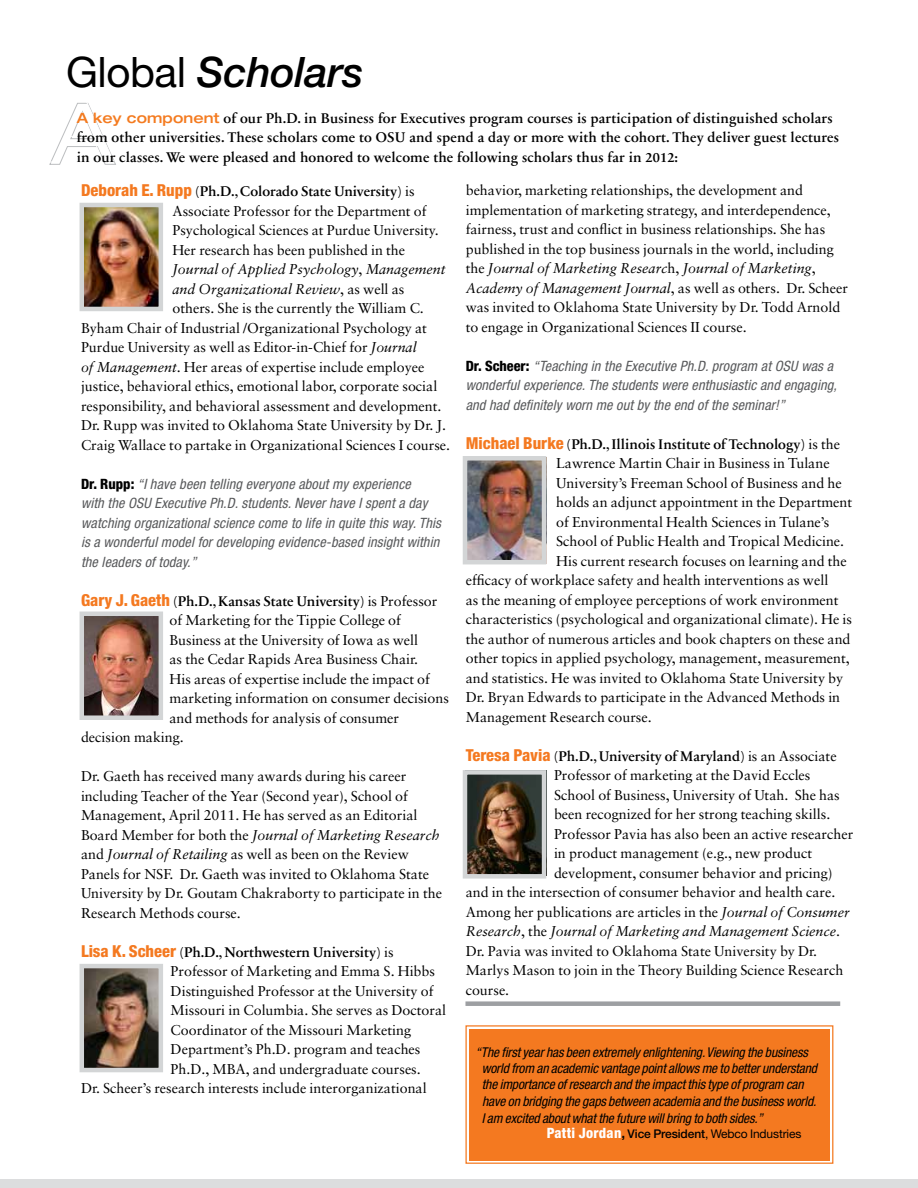
<style>
.page{position:relative;width:918px;height:1188px;background:#fff}
.page>*{position:absolute;margin:0;border:0;box-sizing:border-box;transform-origin:0 0}
.t1{font:italic 500 42px "Helvetica Neue LT Std";letter-spacing:-.01em;color:#000}
.t2{font:14.25px/19.5px "Sabon";color:#000}
.t3{font:600 14.25px/19.5px "Sabon Next LT Pro";letter-spacing:.01em;color:#000}
.t4{font:italic condensed 14.25px/19.5px "Helvetica Neue LT Std";letter-spacing:.01em;color:#58595b}
.t5{font:italic 14.25px "Sabon";color:#000}
.t6{font:italic condensed 13.5px/16.5px "Helvetica Neue LT Std";letter-spacing:-.01em;color:#000}
.t7{font:12px "Helvetica Neue LT Std";letter-spacing:-.01em;color:#000}
.s1{font-weight:400;font-style:normal}
.s2{font-family:"Helvetica Neue LT Std";font-weight:500;font-stretch:expanded;color:#f47b20}
.s3{font-family:"Helvetica Neue LT Std";font-weight:800;font-stretch:condensed;font-size:16.5px;color:#f47920}
.s4{font-family:"Sabon";font-weight:400}
.s5{font-style:normal}
.s6{font-style:italic}
.s7{font-weight:800;font-style:normal;color:#000}
.s8{font-weight:800;font-stretch:condensed;font-size:14.25px;color:#fff}
.s9{font-weight:800;font-stretch:condensed}
.s10{font-weight:500}
</style>
<div class="page">
<svg style="left:49px;top:102px;width:67px;height:63px"></svg>
<div style="left:465px;top:1001px;width:375px;height:5px;background:#9d9fa2"></div>
<div style="left:0;top:1179px;width:918px;height:9px;background:#dcddde"></div>
<img style="left:85px;top:208px;width:73px;height:98px">
<img style="left:85px;top:617px;width:73px;height:98px">
<img style="left:85px;top:969px;width:73px;height:98px">
<img style="left:468px;top:461px;width:73px;height:98px">
<img style="left:468px;top:775px;width:73px;height:99px">
<svg style="left:465px;top:1025px;width:369px;height:139px"></svg>
<div style="left:469px;top:1029px;width:361px;height:131px;border:4px solid #f47920"></div>
<div style="left:80px;top:203px;width:83px;height:108px;border:4px solid #d3d5d6"></div>
<div style="left:463px;top:456px;width:83px;height:108px;border:4px solid #d3d5d6"></div>
<div style="left:463px;top:770px;width:83px;height:109px;border:4px solid #d3d5d6"></div>
<div style="left:80px;top:612px;width:83px;height:108px;border:4px solid #d3d5d6"></div>
<div style="left:80px;top:964px;width:83px;height:108px;border:4px solid #d3d5d6"></div>
<h1 class="t1" style="left:66px;top:47px;width:299px"><span class="s1">Global</span> Scholars</h1>
<p class="t3" style="left:77px;top:108px;width:764px"><span class="s2">A key component</span> of our Ph.D. in Business for Executives program courses is participation of distinguished scholars from other universities. These scholars come to OSU and spend a day or more with the cohort. They deliver guest lectures in our classes. We were pleased and honored to welcome the following scholars thus far in 2012:</p>
<p class="t3" style="left:81px;top:181px;width:335px"><span class="s3">Deborah E. Rupp</span> (Ph.D., Colorado State University) <span class="s4">is</span></p>
<p class="t2" style="left:172px;top:201px;width:256px">Associate Professor for the Department of</p>
<p class="t2" style="left:172px;top:220px;width:268px">Psychological Sciences at Purdue University.</p>
<p class="t2" style="left:172px;top:240px;width:234px">Her research has been published in the</p>
<p class="t5" style="left:172px;top:261px;width:275px">Journal of Applied Psychology<span class="s5">,</span> Management</p>
<p class="t5" style="left:172px;top:281px;width:233px">and Organizational Review<span class="s5">, as well as</span></p>
<p class="t2" style="left:172px;top:298px;width:253px">others. She is the currently the William C.</p>
<p class="t2" style="left:81px;top:318px;width:347px">Byham Chair of Industrial /Organizational Psychology at</p>
<p class="t2" style="left:81px;top:337px;width:337px">Purdue University as well as Editor-in-Chief for <span class="s6">Journal</span></p>
<p class="t2" style="left:81px;top:357px;width:345px"><span class="s6">of Management</span>. Her areas of expertise include employee</p>
<p class="t2" style="left:81px;top:376px;width:358px">justice, behavioral ethics, emotional labor, corporate social</p>
<p class="t2" style="left:81px;top:396px;width:362px">responsibility, and behavioral assessment and development.</p>
<p class="t2" style="left:81px;top:415px;width:366px">Dr. Rupp was invited to Oklahoma State University by Dr. J.</p>
<p class="t2" style="left:81px;top:435px;width:371px">Craig Wallace to partake in Organizational Sciences I course.</p>
<p class="t4" style="left:81px;top:474px;width:362px"><span class="s7">Dr. Rupp:</span> “I have been telling everyone about my experience<br>with the OSU Executive Ph.D. students. Never have I spent a day watching organizational science come to life in quite this way. This is a wonderful model for developing evidence-based insight within the leaders of today.”</p>
<p class="t3" style="left:81px;top:591px;width:358px"><span class="s3">Gary J. Gaeth</span> (Ph.D., Kansas State University) <span class="s4">is Professor</span></p>
<p class="t2" style="left:170px;top:610px;width:233px">of Marketing for the Tippie College of</p>
<p class="t2" style="left:170px;top:630px;width:250px">Business at the University of Iowa as well</p>
<p class="t2" style="left:170px;top:649px;width:250px">as the Cedar Rapids Area Business Chair.</p>
<p class="t2" style="left:170px;top:669px;width:262px">His areas of expertise include the impact of</p>
<p class="t2" style="left:170px;top:688px;width:281px">marketing information on consumer decisions</p>
<p class="t2" style="left:170px;top:708px;width:231px">and methods for analysis of consumer</p>
<p class="t2" style="left:81px;top:727px;width:104px">decision making.</p>
<p class="t2" style="left:81px;top:766px;width:363px">Dr. Gaeth has received many awards during his career including Teacher of the Year (Second year), School of Management, April 2011. He has served as an Editorial Board Member for both the <span class="s6">Journal of Marketing Research </span>and <span class="s6">Journal of Retailing</span> as well as been on the Review Panels for NSF. Dr. Gaeth was invited to Oklahoma State University by Dr. Goutam Chakraborty to participate in the Research Methods course.</p>
<p class="t3" style="left:81px;top:942px;width:314px"><span class="s3">Lisa K. Scheer</span> (Ph.D., Northwestern University) <span class="s4">is</span></p>
<p class="t2" style="left:171px;top:961px;width:266px">Professor of Marketing and Emma S. Hibbs</p>
<p class="t2" style="left:171px;top:981px;width:264px">Distinguished Professor at the University of</p>
<p class="t2" style="left:171px;top:1000px;width:277px">Missouri in Columbia. She serves as Doctoral</p>
<p class="t2" style="left:171px;top:1020px;width:242px">Coordinator of the Missouri Marketing</p>
<p class="t2" style="left:171px;top:1039px;width:251px">Department’s Ph.D. program and teaches</p>
<p class="t2" style="left:171px;top:1059px;width:252px">Ph.D., MBA, and undergraduate courses.</p>
<p class="t2" style="left:81px;top:1078px;width:347px">Dr. Scheer’s research interests include interorganizational</p>
<p class="t2" style="left:466px;top:180px;width:384px">behavior, marketing relationships, the development and implementation of marketing strategy, and interdependence, fairness, trust and conflict in business relationships. She has published in the top business journals in the world, including the <span class="s6">Journal of Marketing Researc</span>h, <span class="s6">Journal of Marketing</span>, <span class="s6">Academy of Management Journal</span>, as well as others. Dr. Scheer was invited to Oklahoma State University by Dr. Todd Arnold to engage in Organizational Sciences II course.</p>
<p class="t4" style="left:466px;top:356px;width:373px"><span class="s7">Dr. Scheer:</span> “Teaching in the Executive Ph.D. program at OSU was a wonderful experience. The students were enthusiastic and engaging, and had definitely worn me out by the end of the seminar!”</p>
<p class="t3" style="left:466px;top:434px;width:376px"><span class="s3">Michael Burke</span> (Ph.D., Illinois Institute of Technology) <span class="s4">is the</span></p>
<p class="t2" style="left:556px;top:454px;width:275px">Lawrence Martin Chair in Business in Tulane</p>
<p class="t2" style="left:556px;top:473px;width:287px">University’s Freeman School of Business and he</p>
<p class="t2" style="left:556px;top:493px;width:298px">holds an adjunct appointment in the Department</p>
<p class="t2" style="left:556px;top:512px;width:275px">of Environmental Health Sciences in Tulane’s</p>
<p class="t2" style="left:556px;top:532px;width:290px">School of Public Health and Tropical Medicine.</p>
<p class="t2" style="left:556px;top:551px;width:292px">His current research focuses on learning and the</p>
<p class="t2" style="left:466px;top:570px;width:364px">efficacy of workplace safety and health interventions as well</p>
<p class="t2" style="left:466px;top:590px;width:374px">as the meaning of employee perceptions of work environment</p>
<p class="t2" style="left:466px;top:609px;width:388px">characteristics (psychological and organizational climate). He is</p>
<p class="t2" style="left:466px;top:629px;width:386px">the author of numerous articles and book chapters on these and</p>
<p class="t2" style="left:466px;top:648px;width:386px">other topics in applied psychology, management, measurement,</p>
<p class="t2" style="left:466px;top:668px;width:379px">and statistics. He was invited to Oklahoma State University by</p>
<p class="t2" style="left:466px;top:687px;width:376px">Dr. Bryan Edwards to participate in the Advanced Methods in</p>
<p class="t2" style="left:466px;top:707px;width:188px">Management Research course.</p>
<p class="t3" style="left:466px;top:746px;width:372px"><span class="s3">Teresa Pavia</span> (Ph.D., University of Maryland) <span class="s4">is an Associate</span></p>
<p class="t2" style="left:554px;top:766px;width:258px">Professor of marketing at the David Eccles</p>
<p class="t2" style="left:554px;top:785px;width:287px">School of Business, University of Utah. She has</p>
<p class="t2" style="left:554px;top:805px;width:278px">been recognized for her strong teaching skills.</p>
<p class="t2" style="left:554px;top:824px;width:301px">Professor Pavia has also been an active researcher</p>
<p class="t2" style="left:554px;top:844px;width:260px">in product management (e.g., new product</p>
<p class="t2" style="left:554px;top:863px;width:280px">development, consumer behavior and pricing)</p>
<p class="t2" style="left:466px;top:882px;width:371px">and in the intersection of consumer behavior and health care.</p>
<p class="t2" style="left:466px;top:902px;width:385px">Among her publications are articles in the <span class="s6">Journal of Consumer</span></p>
<p class="t5" style="left:466px;top:923px;width:376px">Research<span class="s5">, the</span> Journal of Marketing and Management Science<span class="s5">.</span></p>
<p class="t2" style="left:466px;top:941px;width:353px">Dr. Pavia was invited to Oklahoma State University by Dr.</p>
<p class="t2" style="left:466px;top:960px;width:379px">Marlys Mason to join in the Theory Building Science Research</p>
<p class="t2" style="left:466px;top:980px;width:45px">course.</p>
<p class="t6" style="left:482px;top:1044px;width:337px;text-indent:-6px">“The first year has been extremely enlightening. Viewing the business world from an academic vantage point allows me to better understand the importance of research and the impact this type of program can have on bridging the gaps between academia and the business world.<br>I am excited about what the future will bring to both sides.”</p>
<p class="t7" style="left:547px;top:1127px;width:256px"><span class="s8">Patti Jordan</span><span class="s9">,</span> <span class="s10">Vice President</span>, Webco Industries</p>
</div>
